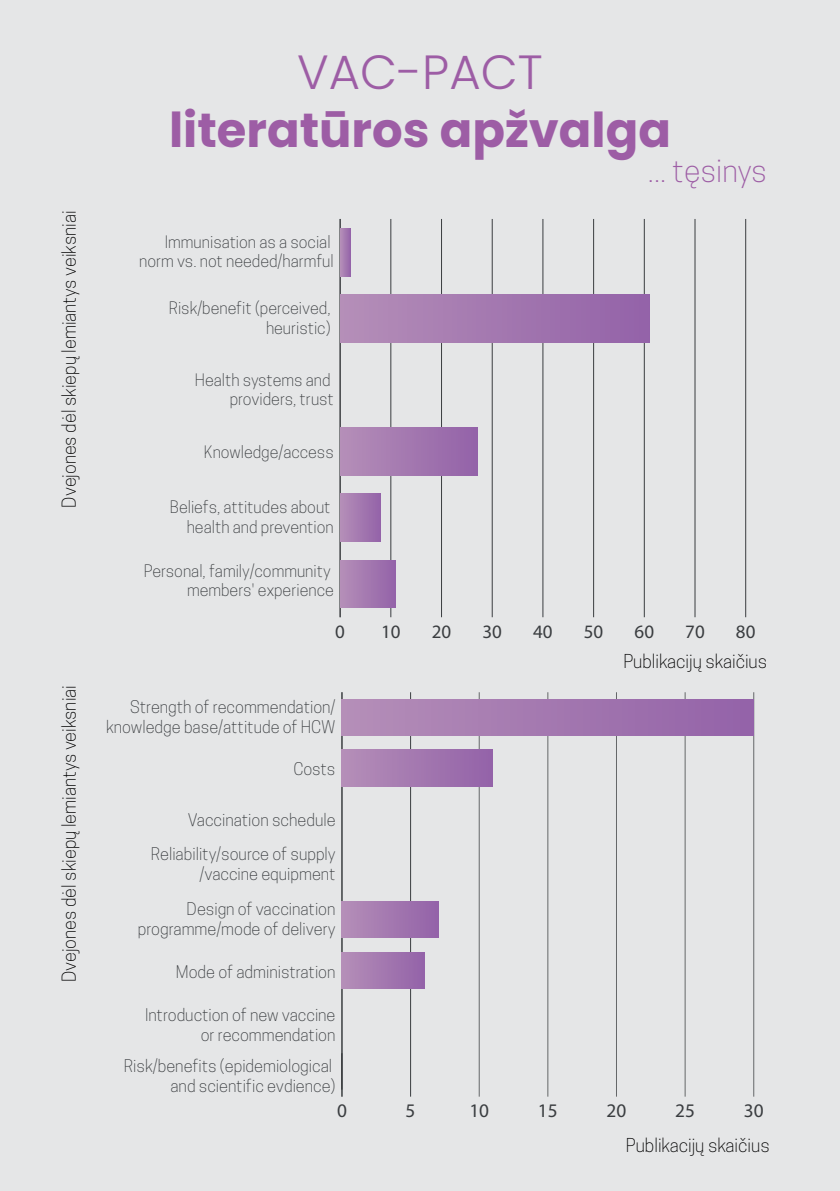
<style>
.page{position:relative;width:840px;height:1191px;background:#fff}
.page>*{position:absolute;margin:0;border:0;box-sizing:border-box;transform-origin:0 0}
.t1{font:700 48px "Poppins";color:#9d5da5}
.t2{font:300 48px "Poppins";color:#9d5da5}
.t3{font:300 30.4px "Cooper Hewitt";color:#9d5da5}
.t4{font:19.2px "Myriad Pro";color:#3a3d40}
.t5{font:19px "Myriad Pro";color:#3a3d40}
.t6{font:300 18px "Cooper Hewitt";color:#000}
.t7{font:300 16.4px/19.6px "Cooper Hewitt";color:#3a3d40;text-align:right}
.t8{font:300 16.2px/19.4px "Cooper Hewitt";color:#3a3d40;text-align:right}
</style>
<div class="page">
<div style="left:0;top:0;width:839px;height:1191px;background:#e5e6e7"></div>
<hr style="left:390px;top:219px;width:1px;height:398px;background:#3a3d40">
<hr style="left:441px;top:219px;width:1px;height:398px;background:#3a3d40">
<hr style="left:491px;top:219px;width:1px;height:398px;background:#3a3d40">
<hr style="left:542px;top:219px;width:1px;height:398px;background:#3a3d40">
<hr style="left:593px;top:219px;width:1px;height:398px;background:#3a3d40">
<hr style="left:643px;top:219px;width:1px;height:398px;background:#3a3d40">
<hr style="left:694px;top:219px;width:1px;height:398px;background:#3a3d40">
<hr style="left:744px;top:219px;width:1px;height:398px;background:#3a3d40">
<hr style="left:339px;top:219px;width:1px;height:398px;background:#3a3d40">
<svg style="left:340px;top:228px;width:10px;height:48px"></svg>
<div style="left:340px;top:295px;width:309px;height:47px;background:linear-gradient(to right,#b58fb8,#9362a8)"></div>
<div style="left:340px;top:427px;width:136px;height:48px;background:linear-gradient(to right,#b58fb8,#9463a8)"></div>
<div style="left:340px;top:494px;width:40px;height:47px;background:linear-gradient(to right,#b48fb8,#9565a9)"></div>
<div style="left:340px;top:560px;width:55px;height:48px;background:linear-gradient(to right,#b58fb8,#9463a8)"></div>
<hr style="left:410px;top:692px;width:1px;height:404px;background:#3a3d40">
<hr style="left:478px;top:692px;width:1px;height:404px;background:#656769">
<hr style="left:547px;top:692px;width:1px;height:404px;background:#656769">
<hr style="left:615px;top:692px;width:1px;height:404px;background:#656769">
<hr style="left:684px;top:692px;width:1px;height:404px;background:#656769">
<hr style="left:753px;top:692px;width:1px;height:404px;background:#656769">
<hr style="left:341px;top:692px;width:1px;height:404px;background:#3a3d40">
<div style="left:342px;top:699px;width:411px;height:36px;background:linear-gradient(to right,#b58fb8,#9362a8)"></div>
<div style="left:342px;top:750px;width:150px;height:36px;background:linear-gradient(to right,#b58fb8,#9463a8)"></div>
<div style="left:342px;top:901px;width:96px;height:37px;background:linear-gradient(to right,#b58fb8,#9463a8)"></div>
<div style="left:342px;top:952px;width:82px;height:36px;background:linear-gradient(to right,#b48fb8,#9463a9)"></div>
<p class="t6" style="left:58px;top:507px;width:298px;rotate:-90deg">Dvejones dėl skiepų lemiantys veiksniai</p>
<p class="t6" style="left:58px;top:982px;width:298px;rotate:-90deg">Dvejones dėl skiepų lemiantys veiksniai</p>
<h1 class="t2" style="left:297px;top:45px;width:247px">VAC-PACT</h1>
<h1 class="t1" style="left:169px;top:102px;width:503px">literatūros apžvalga</h1>
<h2 class="t3" style="left:647px;top:152px;width:120px">... tęsinys</h2>
<p class="t8" style="left:139px;top:232px;width:196px">Immunisation as a social norm vs. not needed/harmful</p>
<p class="t8" style="left:169px;top:298px;width:163px">Risk/benefit (perceived, heuristic)</p>
<p class="t8" style="left:195px;top:370px;width:140px">Health systems and providers, trust</p>
<p class="t8" style="left:204px;top:442px;width:131px">Knowledge/access</p>
<p class="t8" style="left:170px;top:498px;width:165px">Beliefs, attitudes about health and prevention</p>
<p class="t8" style="left:144px;top:561px;width:191px">Personal, family/community members' experience</p>
<p class="t5" style="left:335px;top:619px;width:11px">0</p>
<p class="t5" style="left:381px;top:619px;width:21px">10</p>
<p class="t5" style="left:431px;top:619px;width:21px">20</p>
<p class="t5" style="left:482px;top:619px;width:21px">30</p>
<p class="t5" style="left:533px;top:619px;width:21px">40</p>
<p class="t5" style="left:583px;top:619px;width:21px">50</p>
<p class="t5" style="left:634px;top:619px;width:21px">60</p>
<p class="t5" style="left:685px;top:619px;width:21px">70</p>
<p class="t5" style="left:735px;top:619px;width:21px">80</p>
<p class="t7" style="left:106px;top:697px;width:231px">Strength of recommendation/ knowledge base/attitude of HCW</p>
<p class="t7" style="left:293px;top:759px;width:44px">Costs</p>
<p class="t7" style="left:188px;top:810px;width:149px">Vaccination schedule</p>
<p class="t7" style="left:151px;top:844px;width:186px">Reliability/source of supply /vaccine equipment</p>
<p class="t7" style="left:138px;top:899px;width:199px">Design of vaccination programme/mode of delivery</p>
<p class="t7" style="left:176px;top:961px;width:161px">Mode of administration</p>
<p class="t7" style="left:145px;top:1005px;width:192px">Introduction of new vaccine or recommendation</p>
<p class="t7" style="left:124px;top:1056px;width:213px">Risk/benefits (epidemiological and scientific evdience)</p>
<p class="t6" style="left:623px;top:651px;width:145px">Publikacijų skaičius</p>
<p class="t4" style="left:337px;top:1099px;width:11px">0</p>
<p class="t4" style="left:405px;top:1099px;width:11px">5</p>
<p class="t4" style="left:469px;top:1099px;width:21px">10</p>
<p class="t4" style="left:537px;top:1099px;width:21px">15</p>
<p class="t4" style="left:606px;top:1099px;width:21px">20</p>
<p class="t4" style="left:674px;top:1099px;width:21px">25</p>
<p class="t4" style="left:743px;top:1099px;width:21px">30</p>
<p class="t6" style="left:625px;top:1135px;width:145px">Publikacijų skaičius</p>
</div>
